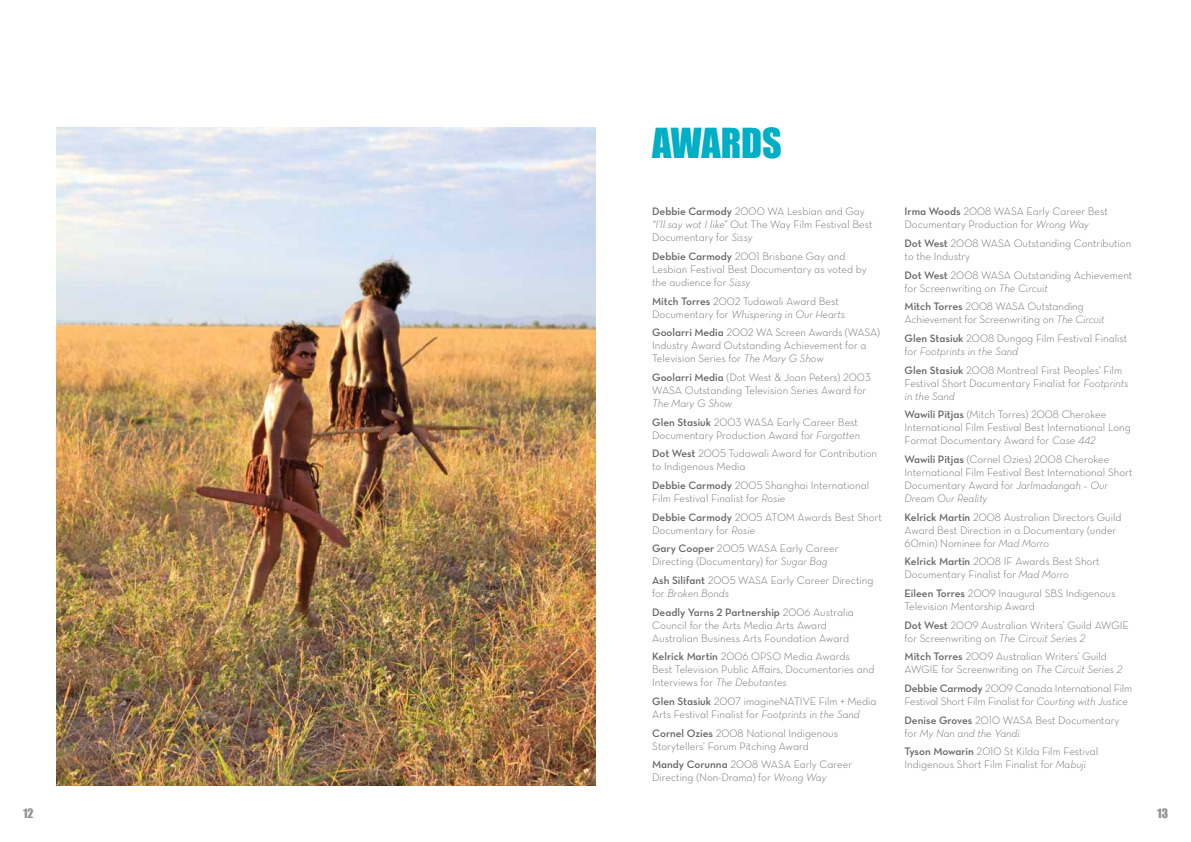
<style>
.page{position:relative;width:1191px;height:842px;background:#fff}
.page>*{position:absolute;margin:0;border:0;box-sizing:border-box;transform-origin:0 0}
.heading_1{font:38px "Impact";color:#00aec5}
.t1{font:12px "Impact";color:#939598}
.body{font:11px/13px "Neutra Text Light Alt";color:#636466}
.s1{font-family:"Neutra Text Demi Alt"}
.s2{font-family:"Neutra Text Light Italic Alt"}
</style>
<div class="page">
<img style="left:57px;top:128px;width:538px;height:657px">
<p class="heading_1" style="left:652px;top:113px;width:131px">AWARDS</p>
<p class="body" style="left:652px;top:205px;width:222px"><span class="s1">Debbie Carmody</span> 2000 WA Lesbian and Gay <span class="s2">“I’ll say wot I like”</span> Out The Way Film Festival Best<br>Documentary for <span class="s2">Sissy</span></p>
<p class="body" style="left:652px;top:250px;width:216px"><span class="s1">Debbie Carmody</span> 2001 Brisbane Gay and<br>Lesbian Festival Best Documentary as voted by the audience for <span class="s2">Sissy</span></p>
<p class="body" style="left:652px;top:294px;width:194px"><span class="s1">Mitch Torres</span> 2002 Tudawali Award Best<br>Documentary for <span class="s2">Whispering in Our Hearts</span></p>
<p class="body" style="left:652px;top:326px;width:229px"><span class="s1">Goolarri Media</span> 2002 WA Screen Awards (WASA)<br>Industry Award Outstanding Achievement for a<br>Television Series for <span class="s2">The Mary G Show</span></p>
<p class="body" style="left:652px;top:371px;width:220px"><span class="s1">Goolarri Media</span> (Dot West &amp; Joan Peters) 2003<br>WASA Outstanding Television Series Award for<br><span class="s2">The Mary G Show</span></p>
<p class="body" style="left:652px;top:415px;width:209px"><span class="s1">Glen Stasiuk</span> 2003 WASA Early Career Best<br>Documentary Production Award for <span class="s2">Forgotten</span></p>
<p class="body" style="left:652px;top:447px;width:226px"><span class="s1">Dot West</span> 2005 Tudawali Award for Contribution to Indigenous Media</p>
<p class="body" style="left:652px;top:479px;width:218px"><span class="s1">Debbie Carmody</span> 2005 Shanghai International<br>Film Festival Finalist for <span class="s2">Rosie</span></p>
<p class="body" style="left:652px;top:510px;width:231px"><span class="s1">Debbie Carmody</span> 2005 ATOM Awards Best Short<br>Documentary for <span class="s2">Rosie</span></p>
<p class="body" style="left:652px;top:542px;width:188px"><span class="s1">Gary Cooper</span> 2005 WASA Early Career<br>Directing (Documentary) for <span class="s2">Sugar Bag</span></p>
<p class="body" style="left:652px;top:574px;width:223px"><span class="s1">Ash Silifant</span> 2005 WASA Early Career Directing for <span class="s2">Broken Bonds</span></p>
<p class="body" style="left:652px;top:605px;width:203px"><span class="s1">Deadly Yarns 2 Partnership</span> 2006 Australia<br>Council for the Arts Media Arts Award<br>Australian Business Arts Foundation Award</p>
<p class="body" style="left:652px;top:650px;width:224px"><span class="s1">Kelrick Martin</span> 2006 OPSO Media Awards<br>Best Television Public Affairs, Documentaries and<br>Interviews for <span class="s2">The Debutantes</span></p>
<p class="body" style="left:652px;top:695px;width:226px"><span class="s1">Glen Stasiuk</span> 2007 imagineNATIVE Film + Media<br>Arts Festival Finalist for <span class="s2">Footprints in the Sand</span></p>
<p class="body" style="left:652px;top:726px;width:187px"><span class="s1">Cornel Ozies</span> 2008 National Indigenous<br>Storytellers’ Forum Pitching Award</p>
<p class="body" style="left:652px;top:758px;width:201px"><span class="s1">Mandy Corunna</span> 2008 WASA Early Career<br>Directing (Non-Drama) for <span class="s2">Wrong Way</span></p>
<p class="body" style="left:904px;top:205px;width:205px"><span class="s1">Irma Woods</span> 2008 WASA Early Career Best<br>Documentary Production for <span class="s2">Wrong Way</span></p>
<p class="body" style="left:904px;top:237px;width:228px"><span class="s1">Dot West</span> 2008 WASA Outstanding Contribution to the Industry</p>
<p class="body" style="left:904px;top:268px;width:229px"><span class="s1">Dot West</span> 2008 WASA Outstanding Achievement for Screenwriting on <span class="s2">The Circuit</span></p>
<p class="body" style="left:904px;top:300px;width:201px"><span class="s1">Mitch Torres</span> 2008 WASA Outstanding<br>Achievement for Screenwriting on <span class="s2">The Circuit</span></p>
<p class="body" style="left:904px;top:332px;width:224px"><span class="s1">Glen Stasiuk</span> 2008 Dungog Film Festival Finalist for <span class="s2">Footprints in the Sand</span></p>
<p class="body" style="left:904px;top:363px;width:225px"><span class="s1">Glen Stasiuk</span> 2008 Montreal First Peoples’ Film<br>Festival Short Documentary Finalist for <span class="s2">Footprints in the Sand</span></p>
<p class="body" style="left:904px;top:408px;width:228px"><span class="s1">Wawili Pitjas</span> (Mitch Torres) 2008 Cherokee<br>International Film Festival Best International Long<br>Format Documentary Award for <span class="s2">Case 442</span></p>
<p class="body" style="left:904px;top:453px;width:229px"><span class="s1">Wawili Pitjas</span> (Cornel Ozies) 2008 Cherokee International Film Festival Best International Short Documentary Award for <span class="s2">Jarlmadangah – Our Dream Our Reality</span></p>
<p class="body" style="left:904px;top:510px;width:218px"><span class="s1">Kelrick Martin</span> 2008 Australian Directors Guild<br>Award Best Direction in a Documentary (under<br>60min) Nominee for <span class="s2">Mad Morro</span></p>
<p class="body" style="left:904px;top:555px;width:197px"><span class="s1">Kelrick Martin</span> 2008 IF Awards Best Short<br>Documentary Finalist for <span class="s2">Mad Morro</span></p>
<p class="body" style="left:904px;top:587px;width:212px"><span class="s1">Eileen Torres</span> 2009 Inaugural SBS Indigenous<br>Television Mentorship Award</p>
<p class="body" style="left:904px;top:618px;width:226px"><span class="s1">Dot West</span> 2009 Australian Writers’ Guild AWGIE for Screenwriting on <span class="s2">The Circuit Series 2</span></p>
<p class="body" style="left:904px;top:650px;width:219px"><span class="s1">Mitch Torres</span> 2009 Australian Writers’ Guild<br>AWGIE for Screenwriting on <span class="s2">The Circuit Series 2</span></p>
<p class="body" style="left:904px;top:682px;width:229px"><span class="s1">Debbie Carmody</span> 2009 Canada International Film<br>Festival Short Film Finalist for <span class="s2">Courting with Justice</span></p>
<p class="body" style="left:904px;top:713px;width:216px"><span class="s1">Denise Groves</span> 2010 WASA Best Documentary for <span class="s2">My Nan and the Yandi</span></p>
<p class="body" style="left:904px;top:745px;width:195px"><span class="s1">Tyson Mowarin</span> 2010 St Kilda Film Festival<br>Indigenous Short Film Finalist for <span class="s2">Mabuji</span></p>
<p class="t1" style="left:23px;top:804px;width:12px">12</p>
<p class="t1" style="left:1157px;top:804px;width:12px">13</p>
</div>
